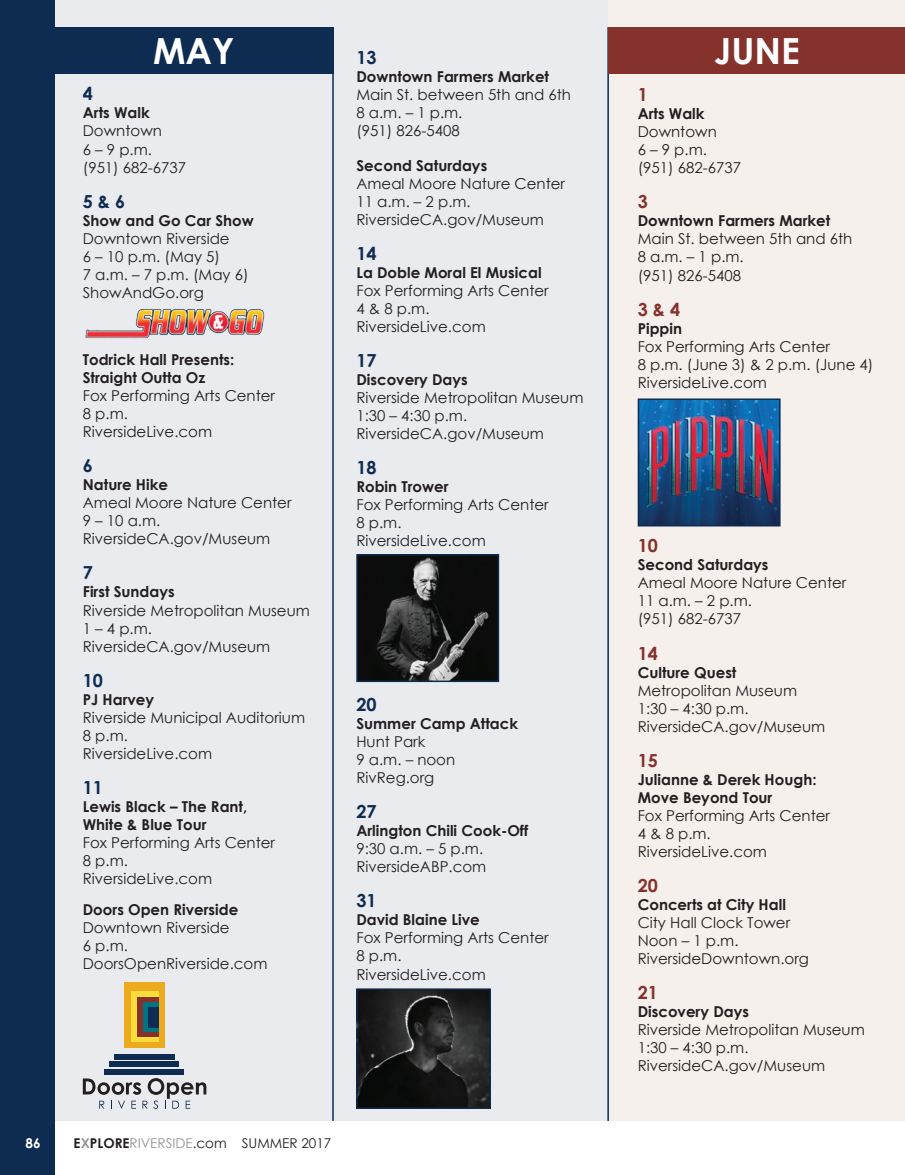
<style>
.page{position:relative;width:905px;height:1175px;background:#fff}
.page>*{position:absolute;margin:0;border:0;box-sizing:border-box;transform-origin:0 0}
.t1{font:700 36px "Century Gothic";color:#fff}
.t2{font:700 18px "Century Gothic";color:#0e2b51}
.t3{font:700 18px "Century Gothic";color:#85312c}
.t4{font:15px/18px "Century Gothic";color:#231f20}
.t5{font:700 15px/18px "Century Gothic";color:#231f20}
.t6{font:13.5px "Century Gothic";color:#939598}
.t7{font:13.5px "Century Gothic";color:#231f20}
.t8{font:700 13.5px "Century Gothic";color:#fff}
.s1{font-weight:700;color:#231f20}
.s2{font-weight:700}
.s3{color:#231f20}
</style>
<div class="page">
<hr style="left:904px;top:0;width:1px;height:492px;background:#f5f0ec">
<div style="left:334px;top:0;width:274px;height:1120px;background:#eaebef"></div>
<div style="left:54px;top:0;width:280px;height:1120px;background:#eaebef"></div>
<div style="left:47px;top:27px;width:287px;height:47px;background:#0e2b51"></div>
<div style="left:0;top:0;width:54px;height:1174px;background:#0e2b51"></div>
<div style="left:608px;top:0;width:296px;height:1120px;background:#f5f0ec"></div>
<hr style="left:904px;top:506px;width:1px;height:614px;background:#fdf9f1">
<hr style="left:904px;top:491px;width:1px;height:47px;background:#ca952a">
<hr style="left:332px;top:30px;width:2px;height:1090px;background:#0e2b51">
<hr style="left:607px;top:27px;width:2px;height:1093px;background:#0e2b51">
<img style="left:359px;top:557px;width:137px;height:122px">
<div style="left:356px;top:554px;width:143px;height:128px;border:2px solid #0e2b51"></div>
<img style="left:358px;top:990px;width:131px;height:116px">
<div style="left:356px;top:988px;width:135px;height:120px;border:1px solid #0e2b51"></div>
<img style="left:640px;top:401px;width:137px;height:122px">
<div style="left:637px;top:398px;width:143px;height:128px;border:2px solid #0e2b51"></div>
<div style="left:609px;top:27px;width:295px;height:47px;background:#85312c"></div>
<img style="left:85px;top:309px;width:180px;height:29px">
<div style="left:124px;top:982px;width:41px;height:65px;background:#ecaa1f"></div>
<div style="left:131px;top:991px;width:27px;height:50px;background:#fadd3b"></div>
<div style="left:137px;top:996px;width:21px;height:40px;background:#85312c"></div>
<div style="left:143px;top:1002px;width:15px;height:29px;background:#007481"></div>
<div style="left:148px;top:1006px;width:10px;height:21px;background:#0e2b51"></div>
<div style="left:104px;top:1069px;width:80px;height:5px;background:#0e2b51"></div>
<div style="left:109px;top:1061px;width:70px;height:6px;background:#0e2b51"></div>
<div style="left:114px;top:1054px;width:60px;height:5px;background:#0e2b51"></div>
<svg style="left:83px;top:1078px;width:123px;height:30px"></svg>
<h1 class="t1" style="left:153px;top:23px;width:83px">MAY</h1>
<p class="t2" style="left:83px;top:80px;width:12px">4</p>
<p class="t5" style="left:83px;top:103px;width:68px">Arts Walk</p>
<p class="t4" style="left:83px;top:122px;width:105px">Downtown<br>6 – 9 p.m. (951) 682-6737</p>
<p class="t2" style="left:83px;top:187px;width:44px">5 &amp; 6</p>
<p class="t5" style="left:83px;top:210px;width:172px">Show and Go Car Show</p>
<p class="t4" style="left:83px;top:229px;width:167px">Downtown Riverside<br>6 – 10 p.m. (May 5)<br>7 a.m. – 7 p.m. (May 6)<br>ShowAndGo.org</p>
<p class="t5" style="left:83px;top:350px;width:153px">Todrick Hall Presents:<br>Straight Outta Oz</p>
<p class="t4" style="left:83px;top:386px;width:194px">Fox Performing Arts Center<br>8 p.m.<br>RiversideLive.com</p>
<p class="t2" style="left:83px;top:452px;width:12px">6</p>
<p class="t5" style="left:83px;top:475px;width:87px">Nature Hike</p>
<p class="t4" style="left:83px;top:493px;width:210px">Ameal Moore Nature Center<br>9 – 10 a.m.<br>RiversideCA.gov/Museum</p>
<p class="t2" style="left:83px;top:559px;width:12px">7</p>
<p class="t5" style="left:83px;top:582px;width:93px">First Sundays</p>
<p class="t4" style="left:83px;top:601px;width:228px">Riverside Metropolitan Museum<br>1 – 4 p.m.<br>RiversideCA.gov/Museum</p>
<p class="t2" style="left:83px;top:666px;width:22px">10</p>
<p class="t5" style="left:83px;top:689px;width:73px">PJ Harvey</p>
<p class="t4" style="left:83px;top:708px;width:224px">Riverside Municipal Auditorium<br>8 p.m.<br>RiversideLive.com</p>
<p class="t2" style="left:83px;top:773px;width:22px">11</p>
<p class="t5" style="left:83px;top:796px;width:166px">Lewis Black – The Rant,<br>White &amp; Blue Tour</p>
<p class="t4" style="left:83px;top:833px;width:194px">Fox Performing Arts Center<br>8 p.m.<br>RiversideLive.com</p>
<p class="t5" style="left:83px;top:900px;width:157px">Doors Open Riverside</p>
<p class="t4" style="left:83px;top:918px;width:186px">Downtown Riverside<br>6 p.m.<br>DoorsOpenRiverside.com</p>
<p class="t2" style="left:356px;top:44px;width:22px">13</p>
<p class="t5" style="left:356px;top:67px;width:194px">Downtown Farmers Market</p>
<p class="t4" style="left:356px;top:85px;width:216px">Main St. between 5th and 6th<br>8 a.m. – 1 p.m.<br>(951) 826-5408</p>
<p class="t5" style="left:356px;top:156px;width:132px">Second Saturdays</p>
<p class="t4" style="left:356px;top:174px;width:210px">Ameal Moore Nature Center<br>11 a.m. – 2 p.m.<br>RiversideCA.gov/Museum</p>
<p class="t2" style="left:356px;top:240px;width:22px">14</p>
<p class="t5" style="left:356px;top:263px;width:187px">La Doble Moral El Musical</p>
<p class="t4" style="left:356px;top:281px;width:194px">Fox Performing Arts Center<br>4 &amp; 8 p.m.<br>RiversideLive.com</p>
<p class="t2" style="left:356px;top:347px;width:22px">17</p>
<p class="t5" style="left:356px;top:370px;width:113px">Discovery Days</p>
<p class="t4" style="left:356px;top:388px;width:228px">Riverside Metropolitan Museum<br>1:30 – 4:30 p.m.<br>RiversideCA.gov/Museum</p>
<p class="t2" style="left:356px;top:454px;width:22px">18</p>
<p class="t5" style="left:356px;top:477px;width:94px">Robin Trower</p>
<p class="t4" style="left:356px;top:496px;width:194px">Fox Performing Arts Center<br>8 p.m.<br>RiversideLive.com</p>
<p class="t2" style="left:356px;top:691px;width:22px">20</p>
<p class="t5" style="left:356px;top:714px;width:163px">Summer Camp Attack</p>
<p class="t4" style="left:356px;top:732px;width:100px">Hunt Park<br>9 a.m. – noon<br>RivReg.org</p>
<p class="t2" style="left:356px;top:798px;width:22px">27</p>
<p class="t5" style="left:356px;top:821px;width:173px">Arlington Chili Cook-Off</p>
<p class="t4" style="left:356px;top:839px;width:131px">9:30 a.m. – 5 p.m.<br>RiversideABP.com</p>
<p class="t2" style="left:356px;top:887px;width:22px">31</p>
<p class="t5" style="left:356px;top:910px;width:125px">David Blaine Live</p>
<p class="t4" style="left:356px;top:928px;width:194px">Fox Performing Arts Center<br>8 p.m.<br>RiversideLive.com</p>
<p class="t8" style="left:26px;top:1132px;width:17px">86</p>
<p class="t6" style="left:74px;top:1133px;width:155px"><span class="s1">E</span><span class="s2">X</span><span class="s1">PLORE</span>RIVERSIDE<span class="s3">.com</span></p>
<p class="t7" style="left:242px;top:1133px;width:91px">SUMMER 2017</p>
<h1 class="t1" style="left:714px;top:23px;width:87px">JUNE</h1>
<p class="t3" style="left:637px;top:81px;width:12px">1</p>
<p class="t5" style="left:637px;top:104px;width:68px">Arts Walk</p>
<p class="t4" style="left:637px;top:123px;width:105px">Downtown<br>6 – 9 p.m. (951) 682-6737</p>
<p class="t3" style="left:637px;top:188px;width:12px">3</p>
<p class="t5" style="left:637px;top:211px;width:194px">Downtown Farmers Market</p>
<p class="t4" style="left:637px;top:230px;width:216px">Main St. between 5th and 6th<br>8 a.m. – 1 p.m.<br>(951) 826-5408</p>
<p class="t3" style="left:637px;top:295px;width:44px">3 &amp; 4</p>
<p class="t5" style="left:637px;top:318px;width:46px">Pippin</p>
<p class="t4" style="left:637px;top:337px;width:237px">Fox Performing Arts Center<br>8 p.m. (June 3) &amp; 2 p.m. (June 4)<br>RiversideLive.com</p>
<p class="t3" style="left:637px;top:532px;width:22px">10</p>
<p class="t5" style="left:637px;top:555px;width:132px">Second Saturdays</p>
<p class="t4" style="left:637px;top:574px;width:210px">Ameal Moore Nature Center<br>11 a.m. – 2 p.m.<br>(951) 682-6737</p>
<p class="t3" style="left:637px;top:639px;width:22px">14</p>
<p class="t5" style="left:637px;top:662px;width:100px">Culture Quest</p>
<p class="t4" style="left:637px;top:681px;width:189px">Metropolitan Museum<br>1:30 – 4:30 p.m.<br>RiversideCA.gov/Museum</p>
<p class="t3" style="left:637px;top:746px;width:22px">15</p>
<p class="t5" style="left:637px;top:769px;width:180px">Julianne &amp; Derek Hough:<br>Move Beyond Tour</p>
<p class="t4" style="left:637px;top:806px;width:194px">Fox Performing Arts Center<br>4 &amp; 8 p.m.<br>RiversideLive.com</p>
<p class="t3" style="left:637px;top:871px;width:22px">20</p>
<p class="t5" style="left:637px;top:894px;width:150px">Concerts at City Hall</p>
<p class="t4" style="left:637px;top:913px;width:173px">City Hall Clock Tower<br>Noon – 1 p.m.<br>RiversideDowntown.org</p>
<p class="t3" style="left:637px;top:978px;width:22px">21</p>
<p class="t5" style="left:637px;top:1001px;width:113px">Discovery Days</p>
<p class="t4" style="left:637px;top:1020px;width:228px">Riverside Metropolitan Museum<br>1:30 – 4:30 p.m.<br>RiversideCA.gov/Museum</p>
</div>
